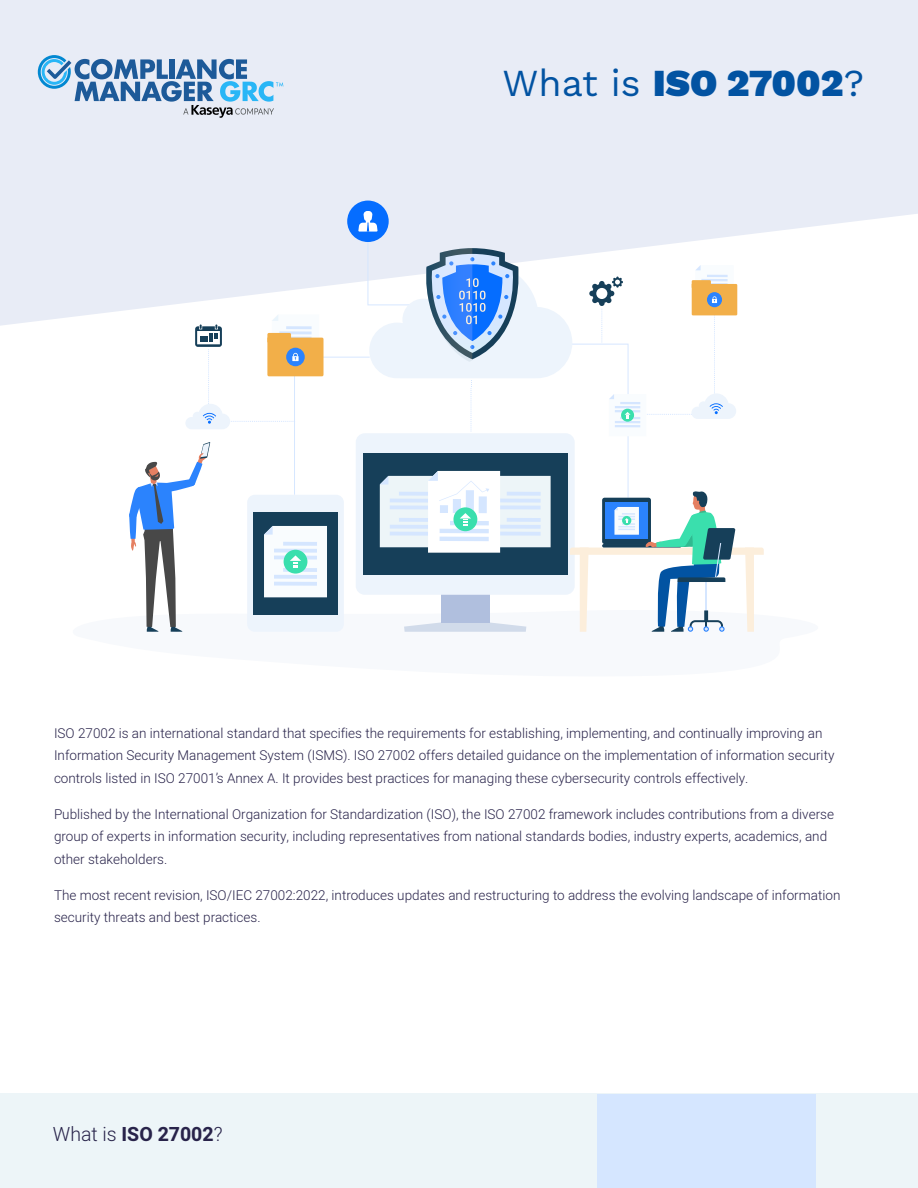
<style>
.page{position:relative;width:918px;height:1188px;background:#fff}
.page>*{position:absolute;margin:0;border:0;box-sizing:border-box;transform-origin:0 0}
.t1{font:900 37.5px "Work Sans";color:#0253a2}
.t2{font:700 19.5px "Heebo";color:#28234a}
.t3{font:300 13.5px/22.5px "Heebo";color:#28234a}
.s1{font-weight:400}
.s2{font-weight:300}
</style>
<div class="page">
<div style="left:0;top:1093px;width:918px;height:95px;background:#edf5f8"></div>
<svg style="left:0;top:0;width:918px;height:326px;background:#e9edf6"></svg>
<div style="left:597px;top:1094px;width:219px;height:94px;background:#d5e6ff"></div>
<svg style="left:38px;top:55px;width:245px;height:63px;background:#a5c0db"></svg>
<div style="left:347px;top:201px;width:42px;height:41px;background:#056dff;border-radius:21px"></div>
<svg style="left:358px;top:211px;width:20px;height:21px"></svg>
<svg style="left:128px;top:239px;width:636px;height:393px"></svg>
<h1 class="t1" style="left:502px;top:55px;width:363px"><span class="s1">What is</span> ISO 27002<span class="s1">?</span></h1>
<p class="t3" style="left:54px;top:721px;width:782px">ISO 27002 is an international standard that specifies the requirements for establishing, implementing, and continually improving an<br>Information Security Management System (ISMS). ISO 27002 offers detailed guidance on the implementation of information security controls listed in ISO 27001’s Annex A. It provides best practices for managing these cybersecurity controls effectively.</p>
<p class="t3" style="left:54px;top:803px;width:782px">Published by the International Organization for Standardization (ISO), the ISO 27002 framework includes contributions from a diverse group of experts in information security, including representatives from national standards bodies, industry experts, academics, and other stakeholders.</p>
<p class="t3" style="left:54px;top:884px;width:788px">The most recent revision, ISO/IEC 27002:2022, introduces updates and restructuring to address the evolving landscape of information security threats and best practices.</p>
<h2 class="t2" style="left:53px;top:1121px;width:171px"><span class="s2">What is</span> ISO 27002<span class="s2">?</span></h2>
</div>
